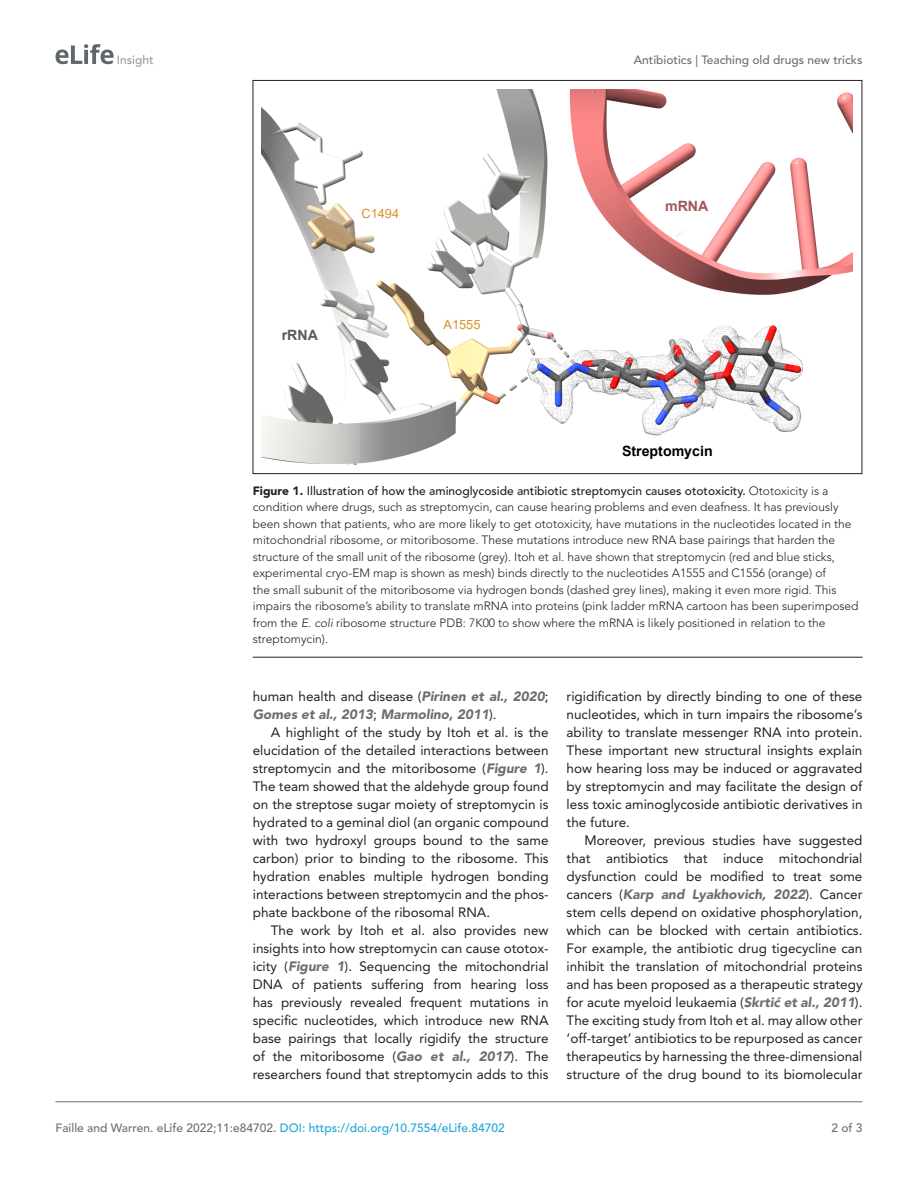
<style>
.page{position:relative;width:918px;height:1188px;background:#fff}
.page>*{position:absolute;margin:0;border:0;box-sizing:border-box;transform-origin:0 0}
.t1{font:700 14.25px "Arial";color:#000}
.t2{font:700 14.25px "Arial";color:#a35757}
.t3{font:700 14.25px "Arial";color:#5a5a5a}
.t4{font:13.5px/18px "Avenir LT Std";color:#231f20;text-align:justify}
.t5{font:italic 900 13.5px/18px "Avenir LT Std";color:#6e6e70}
.t6{font:12.75px "Arial";color:#d8922a}
.t7{font:300 12px/16.5px "Avenir LT Std";color:#231f20}
.t8{font:500 12px "Avenir LT Std";color:#1ea4d7}
.t9{font:500 12px "Avenir LT Std";color:#6e6e70}
.t10{font:500 12px "Avenir LT Std";color:#9a9a9a}
.s1{font-weight:900}
.s2{font-weight:500}
.s3{font-style:italic}
.s4{font-weight:400;font-style:normal;color:#231f20}
.s5{font-weight:900;font-style:italic;color:#6e6e70}
.s6{font-family:"Avenir";font-weight:900;font-style:italic;color:#6e6e70}
.s7{color:#6e6e70}
</style>
<div class="page">
<svg style="left:56px;top:44px;width:58px;height:20px"></svg>
<hr style="left:56px;top:1101px;width:806px;height:1px;background:#6e6e70">
<hr style="left:253px;top:657px;width:609px;height:1px;background:#231f20">
<img style="left:262px;top:89px;width:591px;height:376px">
<p class="t10" style="left:117px;top:53px;width:38px">Insight</p>
<p class="t6" style="left:362px;top:205px;width:39px">C1494</p>
<p class="t3" style="left:282px;top:325px;width:38px">rRNA</p>
<p class="t6" style="left:444px;top:316px;width:38px">A1555</p>
<p class="t9" style="left:634px;top:53px;width:230px">Antibiotics | Teaching old drugs new tricks</p>
<p class="t2" style="left:665px;top:196px;width:45px">mRNA</p>
<p class="t1" style="left:622px;top:441px;width:92px">Streptomycin</p>
<p class="t7" style="left:253px;top:482px;width:607px"><span class="s1">Figure 1.</span> <span class="s2">Illustration of how the aminoglycoside antibiotic streptomycin causes ototoxicity.</span> Ototoxicity is a condition where drugs, such as streptomycin, can cause hearing problems and even deafness. It has previously been shown that patients, who are more likely to get ototoxicity, have mutations in the nucleotides located in the mitochondrial ribosome, or mitoribosome. These mutations introduce new RNA base pairings that harden the structure of the small unit of the ribosome (grey). Itoh et al. have shown that streptomycin (red and blue sticks, experimental cryo-EM map is shown as mesh) binds directly to the nucleotides A1555 and C1556 (orange) of<br>the small subunit of the mitoribosome via hydrogen bonds (dashed grey lines), making it even more rigid. This impairs the ribosome’s ability to translate mRNA into proteins (pink ladder mRNA cartoon has been superimposed from the <span class="s3">E. coli</span> ribosome structure PDB: 7K00 to show where the mRNA is likely positioned in relation to the streptomycin).</p>
<p class="t5" style="left:253px;top:688px;width:297px"><span class="s4">human health and disease (</span>Pirinen et al., 2020<span class="s4">;<br></span>Gomes et al., 2013<span class="s4">;</span> Marmolino, 2011<span class="s4">).</span></p>
<p class="t4" style="left:253px;top:724px;width:297px;text-indent:18px">A highlight of the study by Itoh et al. is the elucidation of the detailed interactions between streptomycin and the mitoribosome (<span class="s5">Figure 1</span>).<br>The team showed that the aldehyde group found on the streptose sugar moiety of streptomycin is hydrated to a geminal diol (an organic compound with two hydroxyl groups bound to the same carbon) prior to binding to the ribosome. This hydration enables multiple hydrogen bonding interactions between streptomycin and the phos&shy;phate backbone of the ribosomal RNA.</p>
<p class="t4" style="left:253px;top:922px;width:297px;text-indent:18px">The work by Itoh et al. also provides new insights into how streptomycin can cause ototox&shy;icity (<span class="s5">Figure 1</span>). Sequencing the mitochondrial DNA of patients suffering from hearing loss has previously revealed frequent mutations in specific nucleotides, which introduce new RNA base pairings that locally rigidify the structure of the mitoribosome (<span class="s5">Gao et al., 2017</span>). The researchers found that streptomycin adds to this</p>
<p class="t4" style="left:567px;top:688px;width:297px">rigidification by directly binding to one of these nucleotides, which in turn impairs the ribosome’s ability to translate messenger RNA into protein.<br>These important new structural insights explain how hearing loss may be induced or aggravated by streptomycin and may facilitate the design of less toxic aminoglycoside antibiotic derivatives in the future.</p>
<p class="t4" style="left:567px;top:831px;width:297px;text-indent:18px">Moreover, previous studies have suggested that antibiotics that induce mitochondrial dysfunction could be modified to treat some cancers (<span class="s5">Karp and Lyakhovich, 2022</span>). Cancer stem cells depend on oxidative phosphorylation, which can be blocked with certain antibiotics.<br>For example, the antibiotic drug tigecycline can inhibit the translation of mitochondrial proteins and has been proposed as a therapeutic strategy for acute myeloid leukaemia (<span class="s5">Skrti</span><span class="s6">ć</span> <span class="s5">et al., 2011</span>).<br>The exciting study from Itoh et al. may allow other ‘off-target’ antibiotics to be repurposed as cancer therapeutics by harnessing the three-dimensional structure of the drug bound to its biomolecular</p>
<p class="t8" style="left:56px;top:1121px;width:451px"><span class="s7">Faille and Warren. eLife 2022;11:e84702.</span> DOI: https://doi.org/10.7554/eLife.84702</p>
<p class="t9" style="left:831px;top:1121px;width:33px">2 of 3</p>
</div>
